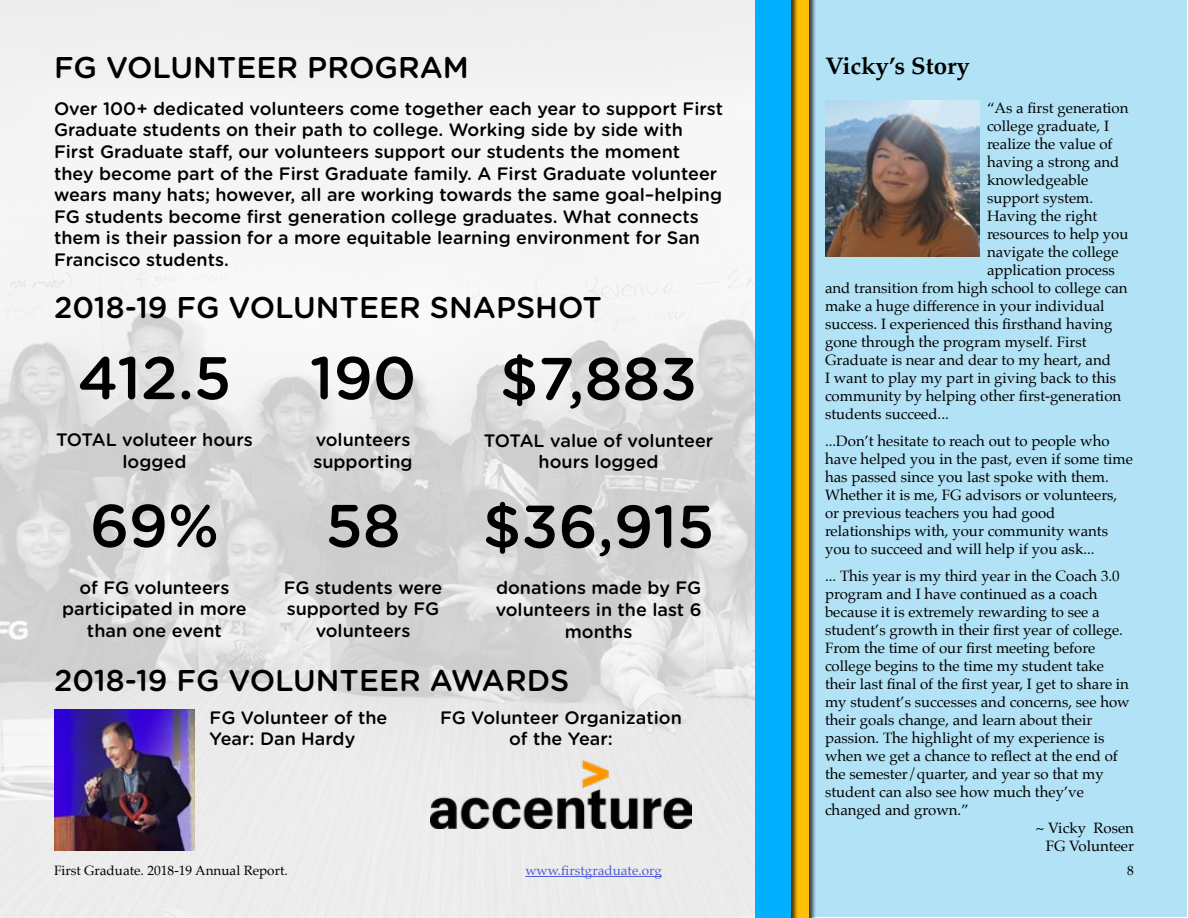
<style>
.page{position:relative;width:1188px;height:918px;background:#fff}
.page>*{position:absolute;margin:0;border:0;box-sizing:border-box;transform-origin:0 0}
.t1{font:500 60px "Gotham Rounded";color:#000}
.t2{font:500 30px "Gotham Rounded";color:#000}
.t3{font:700 24px "Palatino";color:#000}
.t4{font:500 18px/21.6px "Gotham Rounded";color:#000;text-align:center}
.t5{font:15px/18px "Palatino";color:#000}
.t6{font:13.5px "Palatino";color:#000}
.t7{font:13.5px "Palatino";color:#4f5cd6}
</style>
<div class="page">
<img style="left:0;top:0;width:755px;height:918px">
<div style="left:793px;top:1px;width:394px;height:916px;background:#b2e2f5"></div>
<div style="left:773px;top:0;width:44px;height:918px;background:#000;opacity:.75"></div>
<div style="left:773px;top:0;width:36px;height:918px;background:#ffc107"></div>
<div style="left:755px;top:0;width:44px;height:918px;background:#000;opacity:.75"></div>
<div style="left:755px;top:0;width:36px;height:918px;background:#00b0ff"></div>
<img style="left:825px;top:100px;width:155px;height:156px">
<img style="left:54px;top:710px;width:141px;height:140px">
<img style="left:430px;top:760px;width:262px;height:69px">
<hr style="left:525px;top:876px;width:137px;height:1px;background:#4f5cd6">
<h2 class="t2" style="left:54px;top:46px;width:416px">FG VOLUNTEER PROGRAM</h2>
<p class="t4" style="left:54px;top:97px;width:671px;text-align:left">Over 100+ dedicated volunteers come together each year to support First Graduate students on their path to college. Working side by side with First Graduate staff, our volunteers support our students the moment they become part of the First Graduate family. A First Graduate volunteer wears many hats; however, all are working towards the same goal–helping FG students become first generation college graduates. What connects them is their passion for a more equitable learning environment for San Francisco students.</p>
<h2 class="t2" style="left:54px;top:286px;width:549px">2018-19 FG VOLUNTEER SNAPSHOT</h2>
<h1 class="t1" style="left:78px;top:335px;width:155px">412.5</h1>
<p class="t4" style="left:56px;top:428px;width:198px">TOTAL voluteer hours logged</p>
<h1 class="t1" style="left:90px;top:483px;width:131px">69%</h1>
<p class="t4" style="left:62px;top:576px;width:186px">of FG volunteers participated in more than one event</p>
<h1 class="t1" style="left:310px;top:335px;width:108px">190</h1>
<p class="t4" style="left:313px;top:428px;width:101px;text-align:left">volunteers supporting</p>
<h1 class="t1" style="left:325px;top:483px;width:77px">58</h1>
<p class="t4" style="left:284px;top:576px;width:160px">FG students were supported by FG volunteers</p>
<h1 class="t1" style="left:500px;top:336px;width:199px">$7,883</h1>
<p class="t4" style="left:484px;top:429px;width:231px">TOTAL value of volunteer hours logged</p>
<h1 class="t1" style="left:483px;top:484px;width:233px">$36,915</h1>
<p class="t4" style="left:496px;top:577px;width:207px">donations made by FG volunteers in the last 6 months</p>
<h2 class="t2" style="left:54px;top:659px;width:517px">2018-19 FG VOLUNTEER AWARDS</h2>
<p class="t4" style="left:210px;top:706px;width:179px;text-align:left">FG Volunteer of the<br>Year: Dan Hardy</p>
<p class="t4" style="left:440px;top:706px;width:243px">FG Volunteer Organization of the Year:</p>
<h3 class="t3" style="left:825px;top:45px;width:146px">Vicky’s Story</h3>
<p class="t5" style="left:987px;top:99px;width:143px">“As a first generation</p>
<p class="t5" style="left:987px;top:117px;width:124px">college graduate, I</p>
<p class="t5" style="left:987px;top:135px;width:127px">realize the value of</p>
<p class="t5" style="left:987px;top:153px;width:134px">having a strong and</p>
<p class="t5" style="left:987px;top:171px;width:103px">knowledgeable</p>
<p class="t5" style="left:987px;top:189px;width:108px">support system.</p>
<p class="t5" style="left:987px;top:207px;width:112px">Having the right</p>
<p class="t5" style="left:987px;top:225px;width:143px">resources to help you</p>
<p class="t5" style="left:987px;top:243px;width:133px">navigate the college</p>
<p class="t5" style="left:987px;top:261px;width:129px">application process</p>
<p class="t5" style="left:825px;top:279px;width:304px">and transition from high school to college can</p>
<p class="t5" style="left:825px;top:297px;width:281px">make a huge difference in your individual</p>
<p class="t5" style="left:825px;top:315px;width:289px">success. I experienced this firsthand having</p>
<p class="t5" style="left:825px;top:333px;width:263px">gone through the program myself. First</p>
<p class="t5" style="left:825px;top:351px;width:287px">Graduate is near and dear to my heart, and</p>
<p class="t5" style="left:825px;top:369px;width:293px">I want to play my part in giving back to this</p>
<p class="t5" style="left:825px;top:387px;width:298px">community by helping other first-generation</p>
<p class="t5" style="left:825px;top:405px;width:125px">students succeed...</p>
<p class="t5" style="left:825px;top:432px;width:309px">...Don’t hesitate to reach out to people who have helped you in the past, even if some time has passed since you last spoke with them.<br>Whether it is me, FG advisors or volunteers, or previous teachers you had good relationships with, your community wants you to succeed and will help if you ask...</p>
<p class="t5" style="left:825px;top:567px;width:296px">... This year is my third year in the Coach 3.0</p>
<p class="t5" style="left:825px;top:585px;width:274px">program and I have continued as a coach</p>
<p class="t5" style="left:825px;top:603px;width:276px">because it is extremely rewarding to see a</p>
<p class="t5" style="left:825px;top:621px;width:299px">student’s growth in their first year of college.</p>
<p class="t5" style="left:825px;top:639px;width:272px">From the time of our first meeting before</p>
<p class="t5" style="left:825px;top:657px;width:281px">college begins to the time my student take</p>
<p class="t5" style="left:825px;top:675px;width:306px">their last final of the first year, I get to share in</p>
<p class="t5" style="left:825px;top:693px;width:306px">my student’s successes and concerns, see how</p>
<p class="t5" style="left:825px;top:711px;width:269px">their goals change, and learn about their</p>
<p class="t5" style="left:825px;top:729px;width:281px">passion. The highlight of my experience is</p>
<p class="t5" style="left:825px;top:747px;width:294px">when we get a chance to reflect at the end of</p>
<p class="t5" style="left:825px;top:765px;width:280px">the semester/quarter, and year so that my</p>
<p class="t5" style="left:825px;top:783px;width:260px">student can also see how much they’ve</p>
<p class="t5" style="left:825px;top:801px;width:145px">changed and grown.”</p>
<p class="t5" style="left:1035px;top:819px;width:100px">~ Vicky Rosen</p>
<p class="t5" style="left:1046px;top:837px;width:90px">FG Volunteer</p>
<p class="t6" style="left:54px;top:859px;width:235px">First Graduate. 2018-19 Annual Report.</p>
<p class="t7" style="left:525px;top:859px;width:138px">www.firstgraduate.org</p>
<p class="t6" style="left:1127px;top:859px;width:8px">8</p>
</div>
